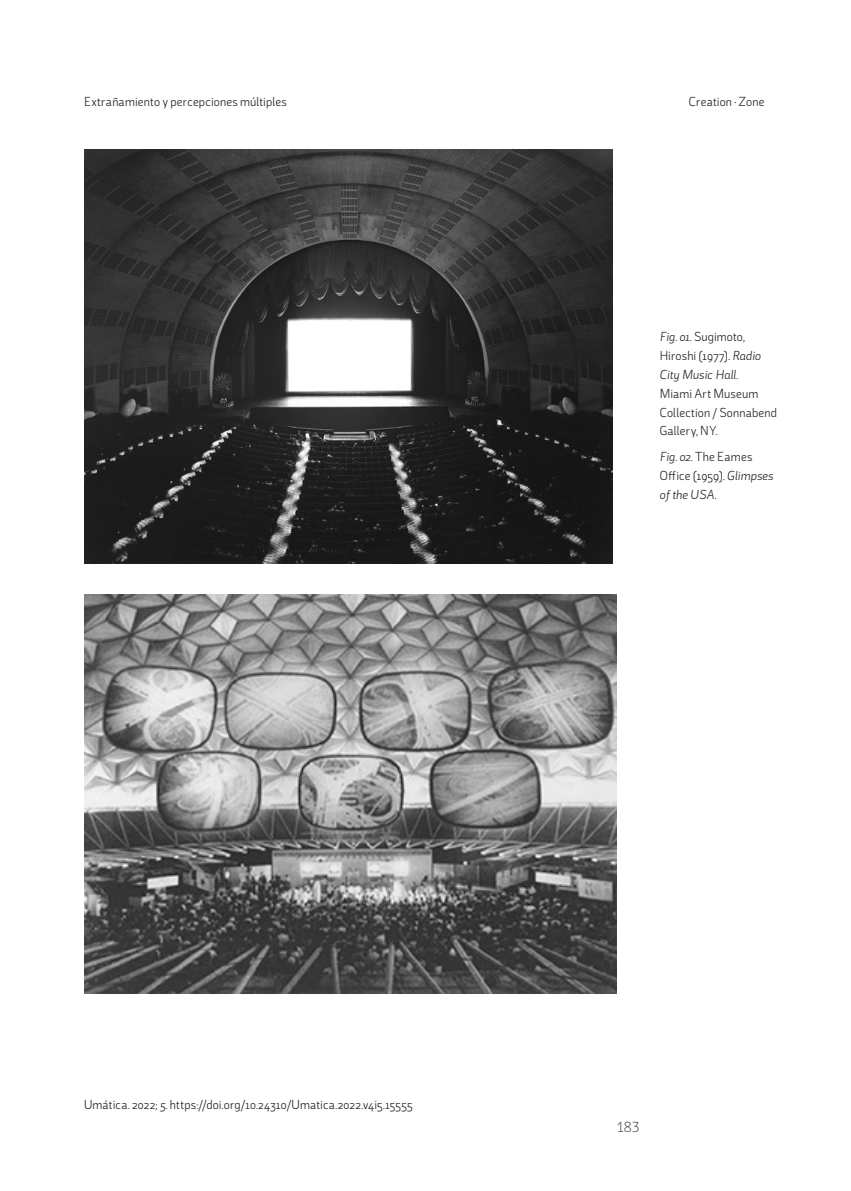
<style>
.page{position:relative;width:851px;height:1191px;background:#fff}
.page>*{position:absolute;margin:0;border:0;box-sizing:border-box;transform-origin:0 0}
.t1{font:15px "Malacitana Sans Regular";color:#57585a}
.sps_figur_titulo{font:13.5px/18.9px "Malacitana Sans Regular";letter-spacing:.005em;color:#231f20}
.sps_figur_titulo-2{font:13.5px/18.9px "Malacitana Sans Italic";letter-spacing:-.025em;color:#231f20}
.s1{font-family:"Malacitana Sans Italic"}
.s2{font-family:"Malacitana Sans Regular"}
</style>
<div class="page">
<img style="left:84px;top:150px;width:528px;height:413px">
<img style="left:84px;top:594px;width:532px;height:399px">
<p class="sps_figur_titulo" style="left:84px;top:92px;width:204px">Extrañamiento y percepciones múltiples</p>
<p class="sps_figur_titulo" style="left:688px;top:92px;width:77px">Creation · Zone</p>
<p class="sps_figur_titulo" style="left:659px;top:326px;width:119px"><span class="s1">Fig. 01.</span> Sugimoto,<br>Hiroshi (1977). <span class="s1">Radio<br>City Music Hall</span>.<br>Miami Art Museum<br>Collection / Sonnabend<br>Gallery, NY.</p>
<p class="sps_figur_titulo-2" style="left:659px;top:446px;width:115px">Fig. 02. <span class="s2">The Eames<br>Office (1959).</span> Glimpses of the USA<span class="s2">.</span></p>
<p class="sps_figur_titulo" style="left:84px;top:1094px;width:330px">Umática. 2022; <span class="s1">5</span>. https://doi.org/10.24310/Umatica.2022.v4i5.15555</p>
<p class="t1" style="left:617px;top:1117px;width:24px">183</p>
</div>
